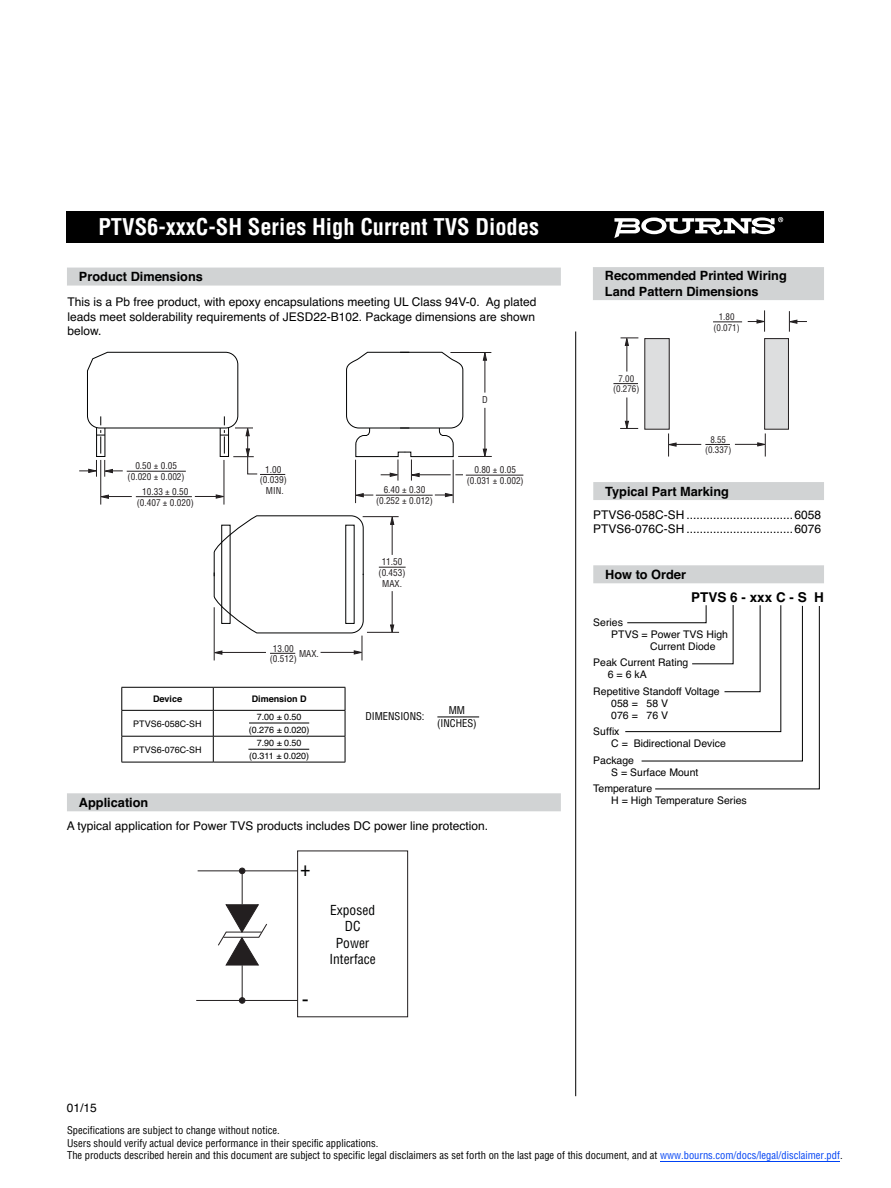
<style>
.page{position:relative;width:891px;height:1188px;background:#fff}
.page>*{position:absolute;margin:0;border:0;box-sizing:border-box;transform-origin:0 0}
.t1{font:700 condensed 22.5px "Helvetica";color:#fff}
.t2{font:condensed 21px "Helvetica";color:#010202}
.t3{font:condensed 13.5px/16.2px "Helvetica";color:#010202;text-align:center}
.t4{font:700 13.5px "Helvetica";color:#000}
.t5{font:700 12.75px/15.3px "Helvetica";color:#000}
.t6{font:12px/14.4px "Helvetica";color:#000}
.t7{font:condensed 10.5px/12.8px "Helvetica";color:#000;text-align:center}
.t8{font:10.5px/12px "Helvetica";color:#000}
.t9{font:condensed 9.3px/10.8px "Helvetica";color:#231f20;text-align:center}
.t10{font:9px/12.5px "Helvetica";color:#000;text-align:center}
.t11{font:condensed 9px/10.5px "Helvetica";color:#231f20;text-align:center}
.t12{font:700 9px "Helvetica";color:#000}
.s1{color:#0042f4}
</style>
<div class="page">
<div style="left:67px;top:268px;width:494px;height:18px;background:#d1d3d4"></div>
<div style="left:67px;top:212px;width:757px;height:31px;background:#000"></div>
<hr style="left:437px;top:717px;width:42px;height:1px;background:#000">
<svg style="left:614px;top:217px;width:169px;height:21px"></svg>
<div style="left:593px;top:565px;width:231px;height:18px;background:#d1d3d4"></div>
<hr style="left:575px;top:332px;width:1px;height:764px;background:#000">
<div style="left:67px;top:793px;width:494px;height:18px;background:#d1d3d4"></div>
<svg style="left:218px;top:904px;width:49px;height:62px"></svg>
<hr style="left:242px;top:871px;width:1px;height:33px;background:#231f20">
<hr style="left:242px;top:965px;width:1px;height:35px;background:#231f20">
<hr style="left:196px;top:1000px;width:102px;height:1px;background:#231f20">
<hr style="left:198px;top:870px;width:100px;height:1px;background:#231f20">
<svg style="left:239px;top:868px;width:6px;height:6px"></svg>
<div style="left:239px;top:997px;width:6px;height:7px;border:1px solid #231f20;border-radius:50%"></div>
<div style="left:297px;top:851px;width:111px;height:166px;border:1px solid #231f20"></div>
<div style="left:593px;top:267px;width:231px;height:33px;background:#d1d3d4"></div>
<div style="left:593px;top:482px;width:231px;height:18px;background:#d1d3d4"></div>
<svg style="left:625px;top:605px;width:195px;height:185px"></svg>
<hr style="left:122px;top:687px;width:91px;height:1px;background:#000">
<hr style="left:122px;top:710px;width:91px;height:1px;background:#000">
<hr style="left:122px;top:736px;width:91px;height:1px;background:#000">
<svg style="left:122px;top:688px;width:1px;height:74px"></svg>
<hr style="left:122px;top:762px;width:91px;height:1px;background:#000">
<hr style="left:213px;top:687px;width:132px;height:1px;background:#000">
<svg style="left:213px;top:688px;width:1px;height:74px"></svg>
<svg style="left:345px;top:688px;width:1px;height:74px"></svg>
<hr style="left:213px;top:710px;width:132px;height:1px;background:#000">
<hr style="left:213px;top:736px;width:132px;height:1px;background:#000">
<hr style="left:213px;top:762px;width:132px;height:1px;background:#000">
<hr style="left:249px;top:723px;width:60px;height:1px;background:#000">
<hr style="left:248px;top:749px;width:61px;height:1px;background:#000">
<hr style="left:224px;top:460px;width:1px;height:45px;background:#231f20">
<svg style="left:101px;top:495px;width:31px;height:4px"></svg>
<svg style="left:195px;top:494px;width:30px;height:5px"></svg>
<hr style="left:100px;top:460px;width:1px;height:45px;background:#231f20">
<hr style="left:136px;top:496px;width:56px;height:1px;background:#231f20">
<svg style="left:79px;top:352px;width:206px;height:125px"></svg>
<hr style="left:453px;top:460px;width:1px;height:43px;background:#231f20">
<svg style="left:356px;top:493px;width:17px;height:4px"></svg>
<svg style="left:435px;top:493px;width:19px;height:4px"></svg>
<hr style="left:355px;top:460px;width:1px;height:43px;background:#231f20">
<hr style="left:376px;top:495px;width:57px;height:1px;background:#231f20">
<hr style="left:466px;top:475px;width:57px;height:1px;background:#231f20">
<hr style="left:450px;top:352px;width:41px;height:1px;background:#231f20">
<hr style="left:458px;top:456px;width:34px;height:1px;background:#231f20">
<svg style="left:483px;top:353px;width:4px;height:8px"></svg>
<hr style="left:485px;top:408px;width:1px;height:43px;background:#231f20">
<svg style="left:483px;top:449px;width:4px;height:7px"></svg>
<hr style="left:485px;top:358px;width:1px;height:35px;background:#231f20">
<svg style="left:213px;top:515px;width:151px;height:145px"></svg>
<svg style="left:379px;top:567px;width:27px;height:1px"></svg>
<hr style="left:363px;top:516px;width:36px;height:1px;background:#231f20">
<hr style="left:367px;top:632px;width:32px;height:1px;background:#231f20">
<svg style="left:390px;top:516px;width:4px;height:9px"></svg>
<hr style="left:392px;top:591px;width:1px;height:36px;background:#231f20">
<svg style="left:390px;top:625px;width:4px;height:8px"></svg>
<hr style="left:392px;top:522px;width:1px;height:33px;background:#231f20">
<svg style="left:346px;top:352px;width:118px;height:129px"></svg>
<svg style="left:620px;top:398px;width:18px;height:31px"></svg>
<svg style="left:621px;top:337px;width:17px;height:35px"></svg>
<svg style="left:613px;top:383px;width:25px;height:1px"></svg>
<svg style="left:668px;top:433px;width:98px;height:24px"></svg>
<div style="left:645px;top:339px;width:24px;height:90px;background:#dddedf"></div>
<div style="left:644px;top:338px;width:26px;height:92px;border:1px solid #231f20"></div>
<div style="left:765px;top:339px;width:23px;height:90px;background:#dddedf"></div>
<div style="left:764px;top:338px;width:25px;height:92px;border:1px solid #231f20"></div>
<svg style="left:788px;top:311px;width:19px;height:21px"></svg>
<svg style="left:748px;top:310px;width:18px;height:22px"></svg>
<svg style="left:713px;top:321px;width:29px;height:1px"></svg>
<hr style="left:660px;top:1161px;width:180px;height:1px;background:#0042f4">
<h1 class="t1" style="left:98px;top:218px;width:442px">PTVS6-xxxC-SH Series High Current TVS Diodes</h1>
<p class="t5" style="left:79px;top:270px;width:125px">Product Dimensions</p>
<p class="t6" style="left:68px;top:296px;width:471px">This is a Pb free product, with epoxy encapsulations meeting UL Class 94V-0. Ag plated leads meet solderability requirements of JESD22-B102. Package dimensions are shown below.</p>
<p class="t9" style="left:128px;top:461px;width:59px">0.50 ± 0.05 (0.020 ± 0.002)</p>
<p class="t9" style="left:260px;top:465px;width:28px">1.00 (0.039)<br>MIN.</p>
<p class="t9" style="left:137px;top:487px;width:59px">10.33 ± 0.50 (0.407 ± 0.020)</p>
<p class="t9" style="left:270px;top:644px;width:28px">13.00 (0.512)</p>
<p class="t9" style="left:299px;top:649px;width:21px">MAX.</p>
<p class="t12" style="left:153px;top:696px;width:31px">Device</p>
<p class="t12" style="left:252px;top:696px;width:57px">Dimension D</p>
<p class="t10" style="left:133px;top:718px;width:70px">PTVS6-058C-SH</p>
<p class="t10" style="left:249px;top:712px;width:62px">7.00 ± 0.50 (0.276 ± 0.020)</p>
<p class="t10" style="left:133px;top:744px;width:70px">PTVS6-076C-SH</p>
<p class="t10" style="left:249px;top:738px;width:62px">7.90 ± 0.50 (0.311 ± 0.020)</p>
<p class="t9" style="left:376px;top:485px;width:59px">6.40 ± 0.30 (0.252 ± 0.012)</p>
<p class="t9" style="left:379px;top:557px;width:28px">11.50 (0.453)<br>MAX.</p>
<p class="t9" style="left:482px;top:395px;width:7px">D</p>
<p class="t9" style="left:467px;top:465px;width:59px">0.80 ± 0.05 (0.031 ± 0.002)</p>
<p class="t7" style="left:365px;top:711px;width:61px">DIMENSIONS:</p>
<p class="t7" style="left:437px;top:705px;width:41px">MM (INCHES)</p>
<p class="t5" style="left:605px;top:269px;width:183px">Recommended Printed Wiring<br>Land Pattern Dimensions</p>
<p class="t11" style="left:613px;top:374px;width:28px">7.00 (0.276)</p>
<p class="t11" style="left:714px;top:312px;width:28px">1.80 (0.071)</p>
<p class="t11" style="left:705px;top:435px;width:28px">8.55 (0.337)</p>
<p class="t5" style="left:605px;top:485px;width:125px">Typical Part Marking</p>
<p class="t6" style="left:593px;top:509px;width:229px">PTVS6-058C-SH ................................6058<br>PTVS6-076C-SH ................................6076</p>
<p class="t5" style="left:605px;top:568px;width:82px">How to Order</p>
<p class="t4" style="left:691px;top:592px;width:134px">PTVS 6 - xxx C - S H</p>
<p class="t8" style="left:593px;top:617px;width:31px">Series</p>
<p class="t8" style="left:611px;top:629px;width:118px">PTVS = Power TVS High</p>
<p class="t8" style="left:650px;top:641px;width:67px">Current Diode</p>
<p class="t8" style="left:608px;top:658px;width:82px;text-indent:-15px">Peak Current Rating<br>6 = 6 kA</p>
<p class="t8" style="left:611px;top:686px;width:110px;text-indent:-18px">Repetitive Standoff Voltage<br>058 = 58 V<br>076 = 76 V</p>
<p class="t8" style="left:611px;top:727px;width:116px;text-indent:-18px">Suffix<br>C = Bidirectional Device</p>
<p class="t8" style="left:611px;top:755px;width:89px;text-indent:-18px">Package<br>S = Surface Mount</p>
<p class="t8" style="left:593px;top:784px;width:60px">Temperature</p>
<p class="t5" style="left:79px;top:796px;width:71px">Application</p>
<p class="t8" style="left:611px;top:796px;width:137px">H = High Temperature Series</p>
<p class="t6" style="left:67px;top:820px;width:423px">A typical application for Power TVS products includes DC power line protection.</p>
<h2 class="t2" style="left:300px;top:861px;width:12px">+</h2>
<h2 class="t2" style="left:302px;top:991px;width:8px">-</h2>
<p class="t3" style="left:329px;top:903px;width:48px">Exposed<br>DC<br>Power<br>Interface</p>
<p class="t6" style="left:67px;top:1102px;width:32px">01/15</p>
<p class="t7" style="left:67px;top:1124px;width:777px;text-align:left">Specifications are subject to change without notice.<br>Users should verify actual device performance in their specific applications.<br>The products described herein and this document are subject to specific legal disclaimers as set forth on the last page of this document, and at <span class="s1">www.bourns.com/docs/legal/disclaimer.pdf</span>.</p>
</div>
